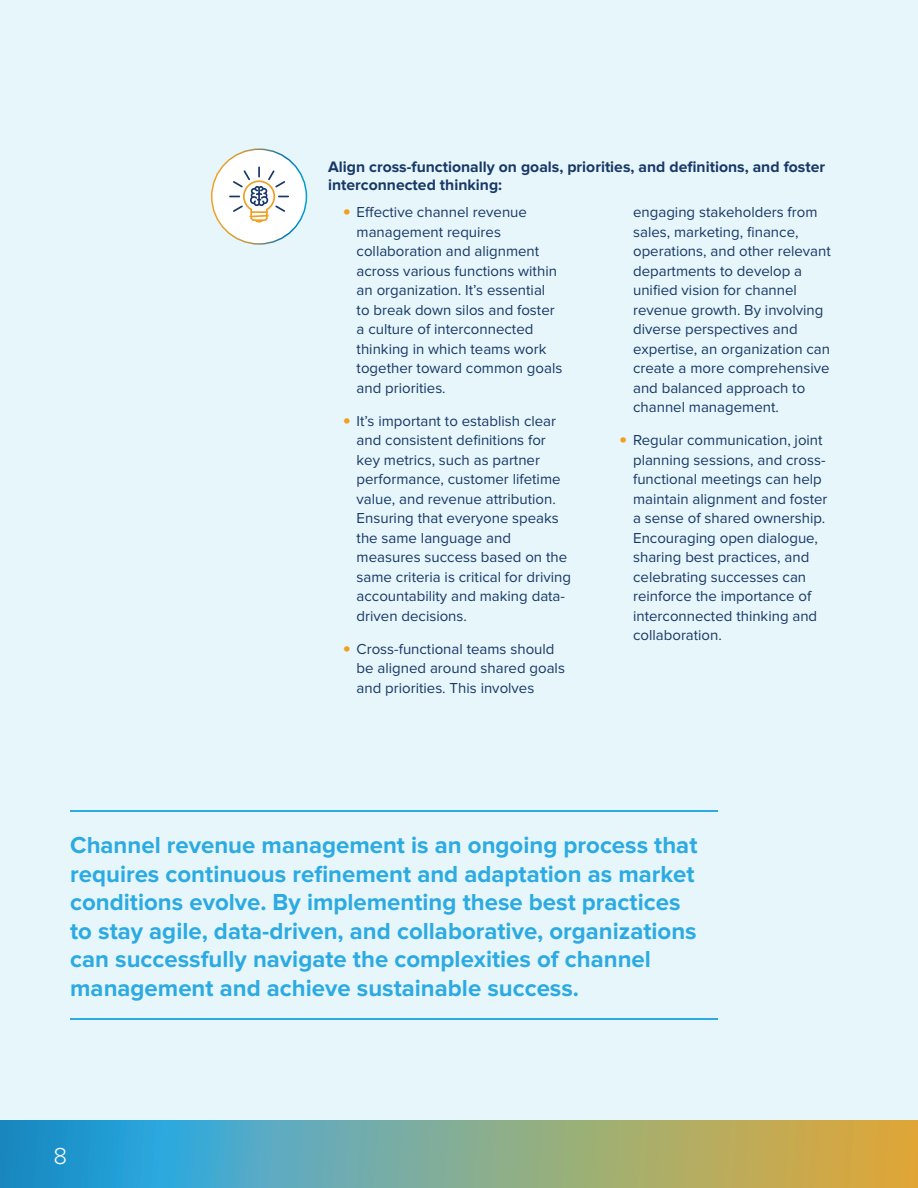
<style>
.page{position:relative;width:918px;height:1188px;background:#e6f6fb}
.page>*{position:absolute;margin:0;border:0;box-sizing:border-box;transform-origin:0 0}
.t1{font:700 24px/28.5px "Proxima Nova";color:#2caae2}
.t2{font:300 24px "Proxima Nova";color:#fff}
.t3{font:700 15.75px/18.8px "Proxima Nova";color:#183866}
.t4{font:15px/19.5px "Proxima Nova";color:#183866}
.s1{font-weight:900;font-size:21px;color:#efa020}
</style>
<div class="page">
<svg style="left:0;top:1120px;width:918px;height:68px;background:#7da892"></svg>
<div style="left:212px;top:149px;width:94px;height:95px;background:#fff;border-radius:50%"></div>
<div style="left:211px;top:148px;width:96px;height:97px;border:2px solid #fff;border-radius:50%"></div>
<hr style="left:70px;top:810px;width:648px;height:1px;background:#2caae2">
<hr style="left:70px;top:1019px;width:648px;height:1px;background:#2caae2">
<svg style="left:229px;top:167px;width:60px;height:56px"></svg>
<p class="t3" style="left:328px;top:157px;width:498px">Align cross-functionally on goals, priorities, and definitions, and foster interconnected thinking:</p>
<p class="t4" style="left:357px;top:203px;width:207px;text-indent:-14px"><span class="s1">•</span> Effective channel revenue management requires collaboration and alignment across various functions within an organization. It’s essential<br>to break down silos and foster a culture of interconnected thinking in which teams work together toward common goals and priorities.</p>
<p class="t4" style="left:357px;top:411px;width:216px;text-indent:-14px"><span class="s1">•</span> It’s important to establish clear and consistent definitions for key metrics, such as partner performance, customer lifetime value, and revenue attribution.<br>Ensuring that everyone speaks the same language and measures success based on the same criteria is critical for driving accountability and making data&shy;driven decisions.</p>
<p class="t4" style="left:357px;top:639px;width:210px;text-indent:-14px"><span class="s1">•</span> Cross-functional teams should be aligned around shared goals and priorities. This involves</p>
<p class="t4" style="left:633px;top:203px;width:199px">engaging stakeholders from sales, marketing, finance, operations, and other relevant departments to develop a unified vision for channel revenue growth. By involving diverse perspectives and expertise, an organization can create a more comprehensive and balanced approach to channel management.</p>
<p class="t4" style="left:633px;top:431px;width:196px;text-indent:-14px"><span class="s1">•</span> Regular communication, joint planning sessions, and cross&shy;functional meetings can help maintain alignment and foster a sense of shared ownership.<br>Encouraging open dialogue, sharing best practices, and celebrating successes can reinforce the importance of interconnected thinking and collaboration.</p>
<p class="t1" style="left:70px;top:832px;width:629px">Channel revenue management is an ongoing process that requires continuous refinement and adaptation as market conditions evolve. By implementing these best practices to stay agile, data-driven, and collaborative, organizations can successfully navigate the complexities of channel management and achieve sustainable success.</p>
<h1 class="t2" style="left:54px;top:1145px;width:15px">8</h1>
</div>
